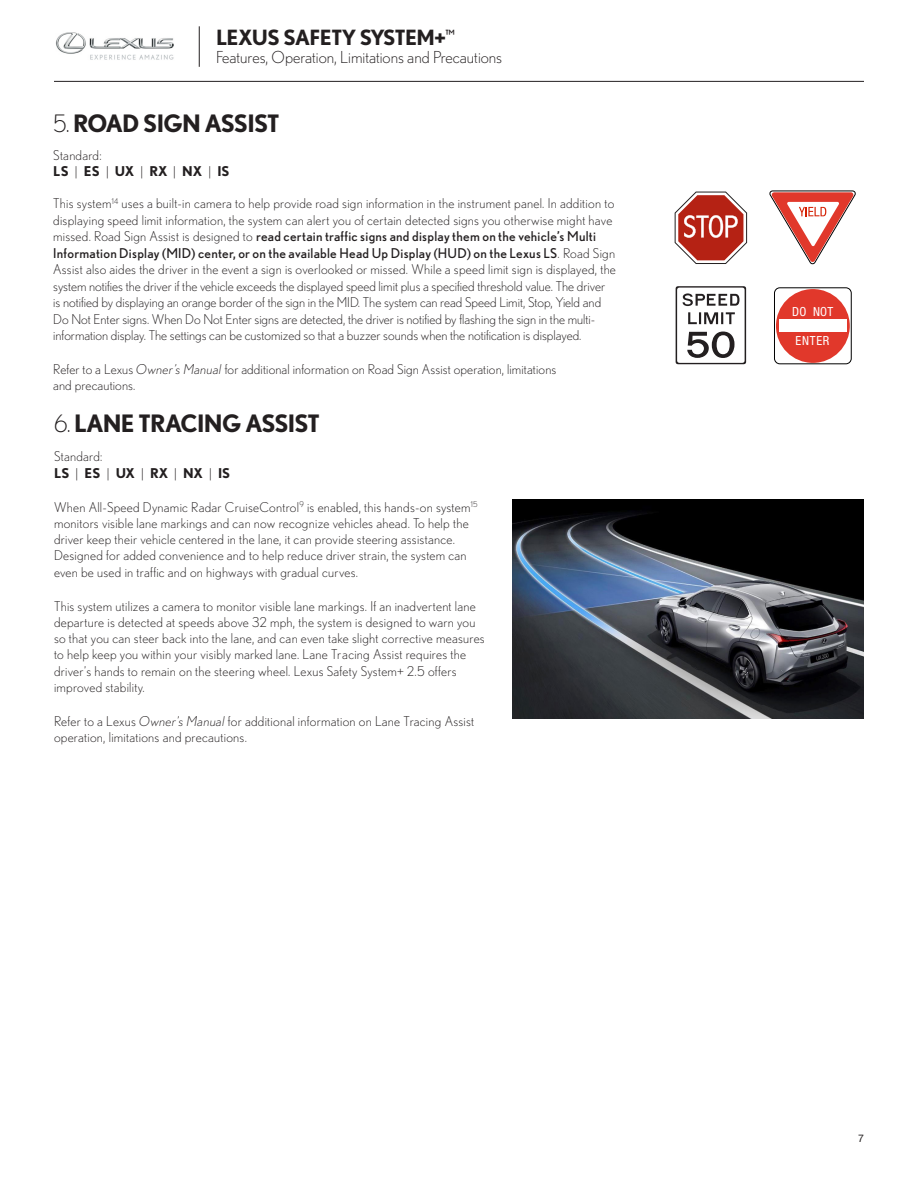
<style>
.page{position:relative;width:918px;height:1188px;background:#fff}
.page>*{position:absolute;margin:0;border:0;box-sizing:border-box;transform-origin:0 0}
.ParaStyle01-Leading{font:700 24px "Nobel";letter-spacing:-.03em;color:#231f20}
.t1{font:700 21px "Nobel";letter-spacing:-.025em;color:#231f20}
.t2{font:300 16.5px "Nobel";color:#231f20}
.ParaStyle01-Leading-2{font:300 13.5px/16.2px "Nobel";letter-spacing:.02em;color:#231f20}
.ParaStyle01-Leading-3{font:300 13.5px/16.5px "Nobel";color:#231f20}
.ParaStyle01-Leading-4{font:700 13.5px "Nobel";letter-spacing:-.01em;color:#231f20}
.t3{font:condensed 12.6px "Helvetica Neue LT Std";letter-spacing:.06em;color:#fff}
.t4{font:10.5px "Helvetica Neue LT Std";color:#231f20}
.s1{font-weight:300}
.s2{font-weight:400}
.s3{font-style:italic}
</style>
<div class="page">
<hr style="left:199px;top:26px;width:1px;height:41px;background:#231f20">
<img style="left:56px;top:32px;width:118px;height:28px">
<img style="left:512px;top:500px;width:351px;height:218px">
<svg style="left:771px;top:284px;width:84px;height:84px"></svg>
<div style="left:776px;top:289px;width:74px;height:74px;background:#e1382b;border-radius:50%"></div>
<div style="left:779px;top:320px;width:68px;height:12px;background:#fff"></div>
<div style="left:774px;top:288px;width:77px;height:76px;border:1px solid #000;border-radius:5px"></div>
<svg style="left:676px;top:286px;width:70px;height:78px"></svg>
<svg style="left:769px;top:191px;width:87px;height:73px"></svg>
<svg style="left:675px;top:192px;width:72px;height:72px"></svg>
<hr style="left:54px;top:81px;width:810px;height:1px;background:#231f20">
<h2 class="t1" style="left:216px;top:25px;width:240px">LEXUS SAFETY SYSTEM+<sup>™</sup></h2>
<p class="t2" style="left:216px;top:48px;width:288px">Features, Operation, Limitations and Precautions</p>
<p class="ParaStyle01-Leading" style="left:53px;top:109px;width:228px"><span class="s1">5.</span> ROAD SIGN ASSIST</p>
<p class="ParaStyle01-Leading-2" style="left:53px;top:147px;width:50px">Standard:</p>
<p class="ParaStyle01-Leading-4" style="left:53px;top:163px;width:178px">LS <span class="s1">|</span> ES <span class="s1">|</span> UX <span class="s1">|</span> RX <span class="s1">|</span> NX <span class="s1">|</span> IS</p>
<p class="ParaStyle01-Leading-3" style="left:53px;top:195px;width:564px">This system<sup>14</sup> uses a built-in camera to help provide road sign information in the instrument panel. In addition to displaying speed limit information, the system can alert you of certain detected signs you otherwise might have missed. Road Sign Assist is designed to <span class="s2">read certain traffic signs and display them on the vehicle’s Multi Information Display (MID) center, or on the available Head Up Display (HUD) on the Lexus LS</span>. Road Sign Assist also aides the driver in the event a sign is overlooked or missed. While a speed limit sign is displayed, the system notifies the driver if the vehicle exceeds the displayed speed limit plus a specified threshold value. The driver<br>is notified by displaying an orange border of the sign in the MID. The system can read Speed Limit, Stop, Yield and Do Not Enter signs. When Do Not Enter signs are detected, the driver is notified by flashing the sign in the multi&shy;information display. The settings can be customized so that a buzzer sounds when the notification is displayed.</p>
<p class="ParaStyle01-Leading-2" style="left:53px;top:361px;width:505px">Refer to a Lexus <span class="s3">Owner’s Manual</span> for additional information on Road Sign Assist operation, limitations and precautions.</p>
<p class="ParaStyle01-Leading" style="left:54px;top:409px;width:268px"><span class="s1">6.</span> LANE TRACING ASSIST</p>
<p class="ParaStyle01-Leading-2" style="left:54px;top:448px;width:50px">Standard:</p>
<p class="ParaStyle01-Leading-4" style="left:54px;top:465px;width:178px">LS <span class="s1">|</span> ES <span class="s1">|</span> UX <span class="s1">|</span> RX <span class="s1">|</span> NX <span class="s1">|</span> IS</p>
<p class="ParaStyle01-Leading-2" style="left:54px;top:499px;width:425px">When All-Speed Dynamic Radar CruiseControl<sup>9</sup> is enabled, this hands-on system<sup>15 </sup>monitors visible lane markings and can now recognize vehicles ahead. To help the driver keep their vehicle centered in the lane, it can provide steering assistance.<br>Designed for added convenience and to help reduce driver strain, the system can even be used in traffic and on highways with gradual curves.</p>
<p class="ParaStyle01-Leading-2" style="left:54px;top:598px;width:432px">This system utilizes a camera to monitor visible lane markings. If an inadvertent lane departure is detected at speeds above 32 mph, the system is designed to warn you so that you can steer back into the lane, and can even take slight corrective measures to help keep you within your visibly marked lane. Lane Tracing Assist requires the driver’s hands to remain on the steering wheel. Lexus Safety System+ 2.5 offers improved stability.</p>
<p class="ParaStyle01-Leading-2" style="left:54px;top:713px;width:422px">Refer to a Lexus <span class="s3">Owner’s Manual</span> for additional information on Lane Tracing Assist operation, limitations and precautions.</p>
<p class="t3" style="left:792px;top:305px;width:43px">DO NOT</p>
<p class="t3" style="left:796px;top:333px;width:35px">ENTER</p>
<p class="t4" style="left:858px;top:1132px;width:7px">7</p>
</div>
